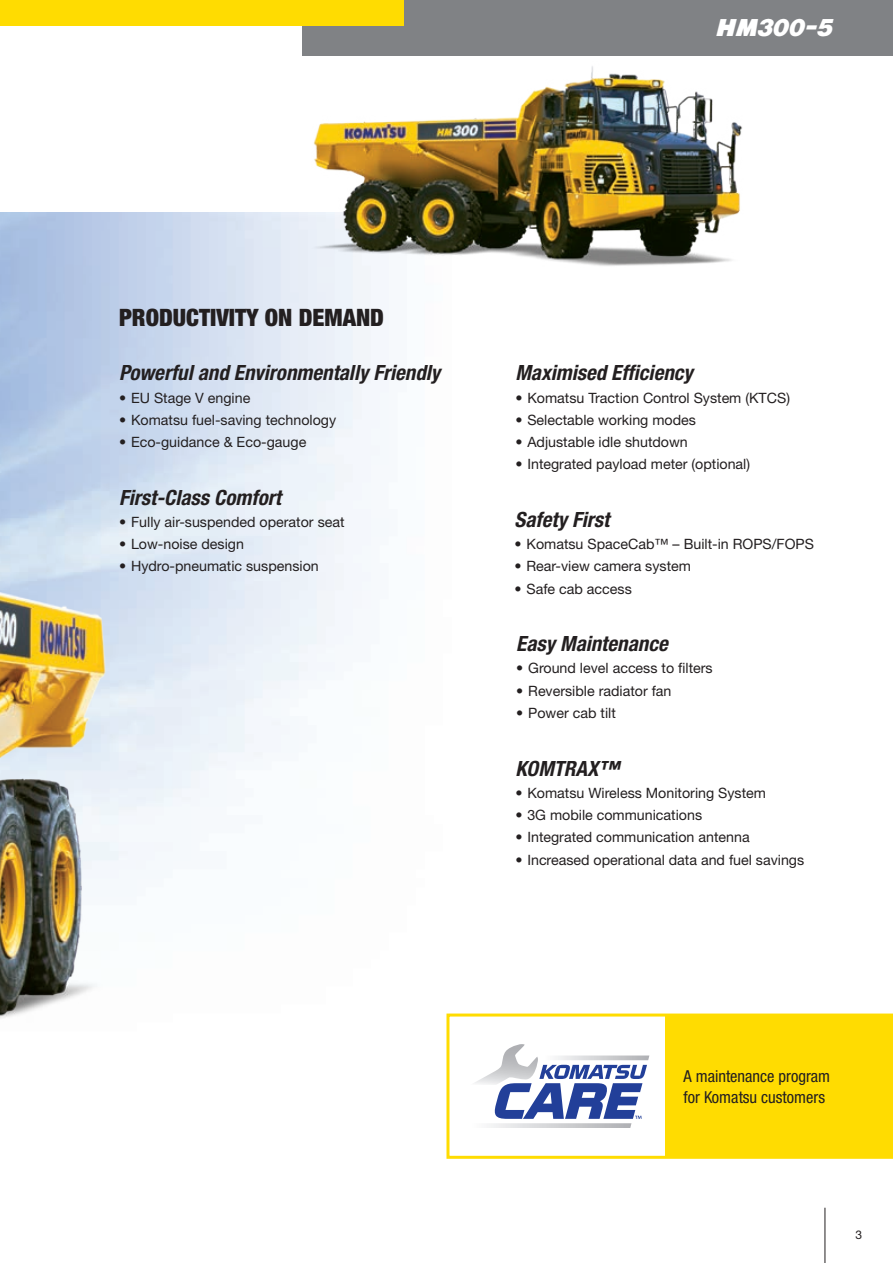
<style>
.page{position:relative;width:893px;height:1263px;background:#fff}
.page>*{position:absolute;margin:0;border:0;box-sizing:border-box;transform-origin:0 0}
.t1{font:900 condensed 24px "Helvetica Neue LT Pro";color:#231f20}
.t2{font:italic 22.5px "Komatsu VI";letter-spacing:-.015em;color:#fff}
.t3{font:italic 700 condensed 21px "Helvetica Neue LT Pro";color:#231f20}
.t4{font:condensed 16.5px/21px "Helvetica Neue LT Pro";color:#231f20}
.t5{font:14.25px "Helvetica Neue LT Pro";color:#231f20}
.t6{font:12px "Helvetica Neue LT Pro";color:#231f20}
</style>
<div class="page">
<div style="left:303px;top:0;width:590px;height:55px;background:#808285"></div>
<div style="left:0;top:0;width:404px;height:26px;background:#ffdc01"></div>
<img style="left:0;top:340px;width:136px;height:680px">
<img style="left:303px;top:66px;width:439px;height:207px">
<hr style="left:825px;top:1208px;width:1px;height:55px;background:#231f20">
<svg style="left:446px;top:1013px;width:447px;height:146px"></svg>
<div style="left:665px;top:1014px;width:228px;height:144px;background:#ffdc01"></div>
<svg style="left:470px;top:1044px;width:179px;height:84px"></svg>
<h2 class="t2" style="left:716px;top:15px;width:119px">HM300-5</h2>
<h1 class="t1" style="left:119px;top:303px;width:266px">PRODUCTIVITY ON DEMAND</h1>
<h3 class="t3" style="left:119px;top:360px;width:323px">Powerful and Environmentally Friendly</h3>
<p class="t5" style="left:119px;top:389px;width:133px">• EU Stage V engine</p>
<p class="t5" style="left:119px;top:411px;width:219px">• Komatsu fuel-saving technology</p>
<p class="t5" style="left:119px;top:433px;width:189px">• Eco-guidance &amp; Eco-gauge</p>
<h3 class="t3" style="left:119px;top:485px;width:163px">First-Class Comfort</h3>
<p class="t5" style="left:119px;top:513px;width:227px">• Fully air-suspended operator seat</p>
<p class="t5" style="left:119px;top:535px;width:126px">• Low-noise design</p>
<p class="t5" style="left:119px;top:558px;width:201px">• Hydro-pneumatic suspension</p>
<h3 class="t3" style="left:515px;top:360px;width:179px">Maximised Efficiency</h3>
<p class="t5" style="left:515px;top:389px;width:276px">• Komatsu Traction Control System (KTCS)</p>
<p class="t5" style="left:515px;top:411px;width:182px">• Selectable working modes</p>
<p class="t5" style="left:515px;top:433px;width:174px">• Adjustable idle shutdown</p>
<p class="t5" style="left:515px;top:456px;width:236px">• Integrated payload meter (optional)</p>
<h3 class="t3" style="left:514px;top:507px;width:96px">Safety First</h3>
<p class="t5" style="left:514px;top:535px;width:301px">• Komatsu SpaceCab™ – Built-in ROPS/FOPS</p>
<p class="t5" style="left:514px;top:558px;width:178px">• Rear-view camera system</p>
<p class="t5" style="left:514px;top:580px;width:119px">• Safe cab access</p>
<h3 class="t3" style="left:516px;top:631px;width:153px">Easy Maintenance</h3>
<p class="t5" style="left:516px;top:660px;width:198px">• Ground level access to filters</p>
<p class="t5" style="left:516px;top:682px;width:157px">• Reversible radiator fan</p>
<p class="t5" style="left:516px;top:704px;width:101px">• Power cab tilt</p>
<h3 class="t3" style="left:515px;top:755px;width:105px">KOMTRAX™</h3>
<p class="t5" style="left:515px;top:784px;width:252px">• Komatsu Wireless Monitoring System</p>
<p class="t5" style="left:515px;top:806px;width:188px">• 3G mobile communications</p>
<p class="t5" style="left:515px;top:828px;width:236px">• Integrated communication antenna</p>
<p class="t5" style="left:515px;top:851px;width:290px">• Increased operational data and fuel savings</p>
<p class="t4" style="left:684px;top:1065px;width:148px">A maintenance program for Komatsu customers</p>
<p class="t6" style="left:856px;top:1227px;width:8px">3</p>
</div>
